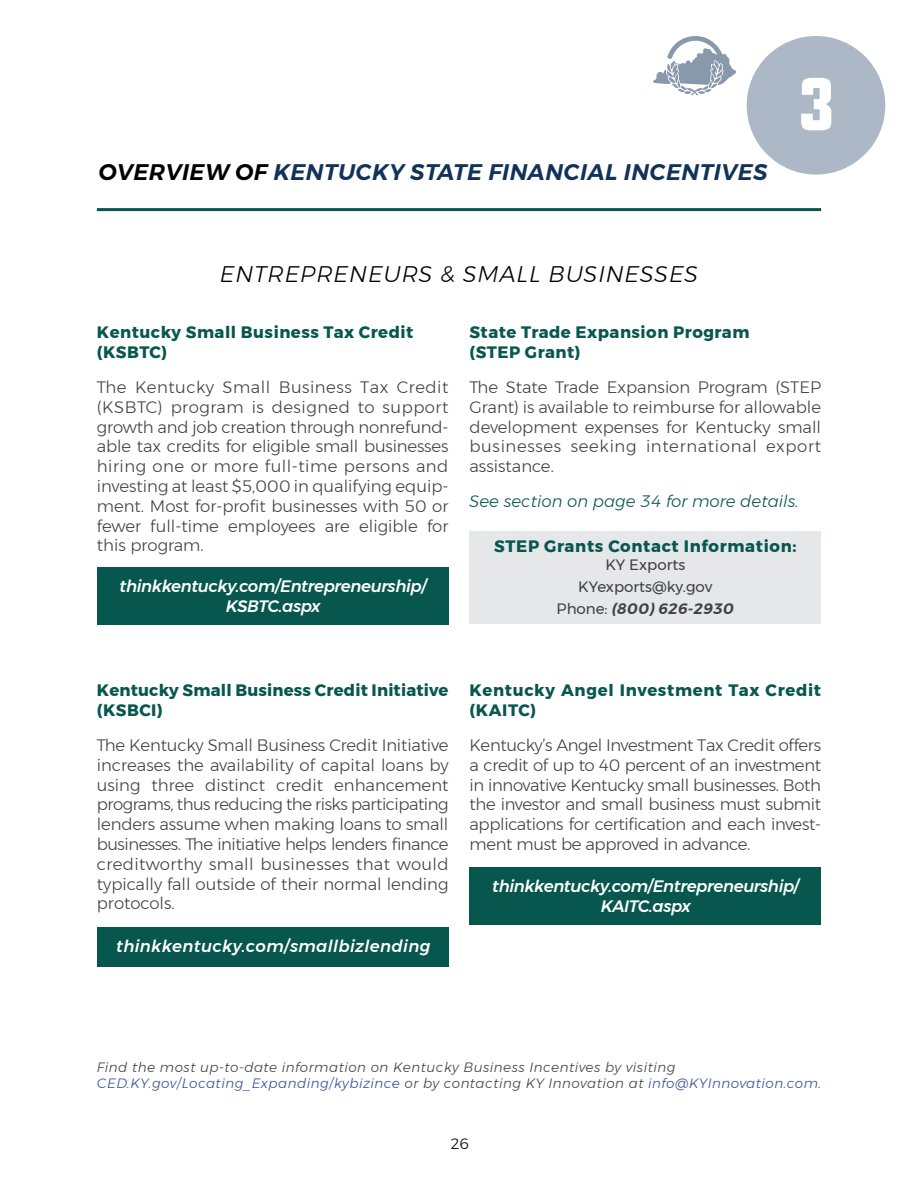
<style>
.page{position:relative;width:918px;height:1188px;background:#fff}
.page>*{position:absolute;margin:0;border:0;box-sizing:border-box;transform-origin:0 0}
.t1{font:75px "Montana";color:#fff}
.t2{font:italic 600 22.5px "Montserrat";letter-spacing:.02em;color:#123359}
.t3{font:italic 300 22.5px "Montserrat";letter-spacing:.04em;color:#000}
.t4{font:300 16.5px/19.8px "Montserrat";color:#414042;text-align:justify}
.t5{font:700 16.5px/19.8px "Montserrat";letter-spacing:.03em;color:#07574f}
.t6{font:italic 500 16.5px/19.8px "Montserrat";letter-spacing:-.025em;color:#fff;text-align:center}
.t7{font:700 16.5px/19.8px "Montserrat";letter-spacing:.01em;color:#07574f}
.t8{font:italic 500 16.5px "Montserrat";letter-spacing:.02em;color:#fff}
.t9{font:italic 300 16.5px "Montserrat";color:#07574f}
.t10{font:15px/22.6px "Montserrat";color:#414042;text-align:center}
.t11{font:italic 600 15px "Montserrat";color:#414042}
.t12{font:300 15px "Montserrat";color:#000}
.t13{font:italic 300 13.5px/16.2px "Montserrat";letter-spacing:.035em;color:#414042}
.s1{color:#000}
.s2{font-weight:400;font-style:normal}
.s3{color:#3b4d96}
</style>
<div class="page">
<div style="left:747px;top:36px;width:138px;height:139px;background:#acb8c5;border-radius:50%"></div>
<hr style="left:97px;top:208px;width:724px;height:3px;background:#07574f">
<div style="left:97px;top:927px;width:351px;height:39px;background:#07574f"></div>
<div style="left:97px;top:567px;width:351px;height:57px;background:#07574f"></div>
<div style="left:470px;top:867px;width:351px;height:57px;background:#07574f"></div>
<svg style="left:653px;top:36px;width:84px;height:59px"></svg>
<div style="left:470px;top:531px;width:351px;height:93px;background:#e6e7e8"></div>
<h2 class="t2" style="left:98px;top:154px;width:671px"><span class="s1">OVERVIEW OF</span> KENTUCKY STATE FINANCIAL INCENTIVES</h2>
<h1 class="t1" style="left:794px;top:70px;width:46px">3</h1>
<h2 class="t3" style="left:220px;top:257px;width:480px">ENTREPRENEURS &amp; SMALL BUSINESSES</h2>
<p class="t5" style="left:97px;top:323px;width:318px">Kentucky Small Business Tax Credit (KSBTC)</p>
<p class="t4" style="left:97px;top:377px;width:353px">The Kentucky Small Business Tax Credit (KSBTC) program is designed to support growth and job creation through nonrefund&shy;able tax credits for eligible small businesses hiring one or more full-time persons and investing at least $5,000 in qualifying equip&shy;ment. Most for-profit businesses with 50 or fewer full-time employees are eligible for this program.</p>
<p class="t6" style="left:120px;top:576px;width:309px">thinkkentucky.com/Entrepreneurship/<br>KSBTC.aspx</p>
<p class="t5" style="left:470px;top:323px;width:281px">State Trade Expansion Program (STEP Grant)</p>
<p class="t4" style="left:470px;top:377px;width:353px">The State Trade Expansion Program (STEP Grant) is available to reimburse for allowable development expenses for Kentucky small businesses seeking international export assistance.</p>
<p class="t9" style="left:470px;top:489px;width:331px">See section on page 34 for more details.</p>
<p class="t5" style="left:494px;top:536px;width:304px">STEP Grants Contact Information:</p>
<p class="t10" style="left:578px;top:553px;width:136px">KY Exports<br>KYexports@ky.gov</p>
<p class="t11" style="left:557px;top:597px;width:179px"><span class="s2">Phone:</span> (800) 626-2930</p>
<p class="t7" style="left:97px;top:681px;width:353px">Kentucky Small Business Credit Initiative (KSBCI)</p>
<p class="t4" style="left:97px;top:735px;width:353px">The Kentucky Small Business Credit Initiative increases the availability of capital loans by using three distinct credit enhancement programs, thus reducing the risks participating lenders assume when making loans to small businesses. The initiative helps lenders finance creditworthy small businesses that would typically fall outside of their normal lending protocols.</p>
<p class="t8" style="left:116px;top:933px;width:316px">thinkkentucky.com/smallbizlending</p>
<p class="t5" style="left:469px;top:681px;width:353px">Kentucky Angel Investment Tax Credit (KAITC)</p>
<p class="t4" style="left:469px;top:735px;width:353px">Kentucky’s Angel Investment Tax Credit offers a credit of up to 40 percent of an investment in innovative Kentucky small businesses. Both the investor and small business must submit applications for certification and each invest&shy;ment must be approved in advance.</p>
<p class="t6" style="left:492px;top:876px;width:309px">thinkkentucky.com/Entrepreneurship/<br>KAITC.aspx</p>
<p class="t13" style="left:97px;top:1059px;width:726px">Find the most up-to-date information on Kentucky Business Incentives by visiting<br><span class="s3">CED.KY.gov/Locating_Expanding/kybizince</span> or by contacting KY Innovation at <span class="s3">info@KYInnovation.com</span>.</p>
<p class="t12" style="left:451px;top:1132px;width:20px">26</p>
</div>
